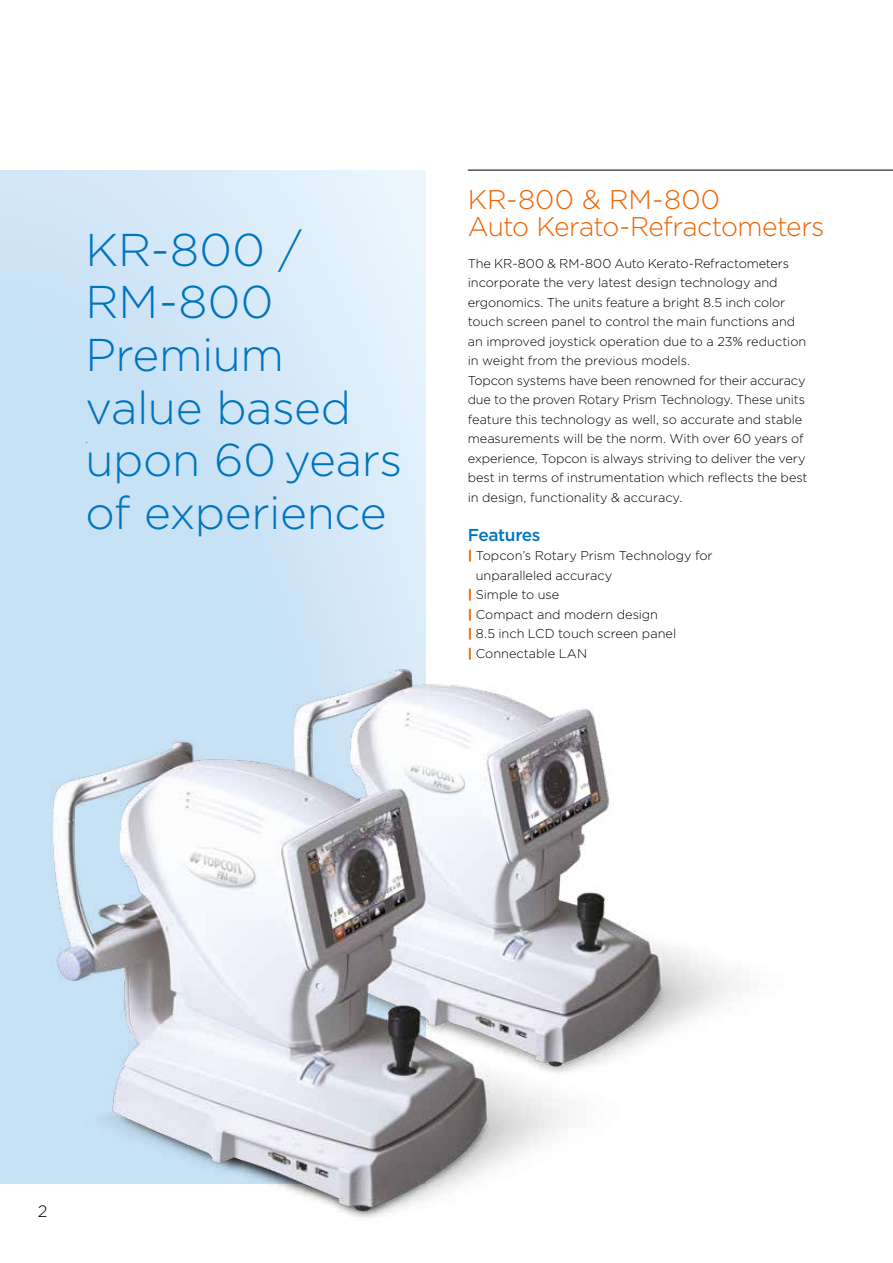
<style>
.page{position:relative;width:893px;height:1263px;background:#fff}
.page>*{position:absolute;margin:0;border:0;box-sizing:border-box;transform-origin:0 0}
.t1{font:300 45.9px/52.7px "Gotham";letter-spacing:-.01em;color:#0075be}
.t2{font:300 27px/27px "Gotham";letter-spacing:-.02em;color:#ec6502}
.t3{font:500 17.25px "Gotham";letter-spacing:-.02em;color:#0075be}
.t4{font:300 16.5px "Gotham";color:#000}
.t5{font:300 12.75px/19.5px "Gotham";letter-spacing:-.005em;color:#000}
.t6{font:300 12.75px "Gotham";color:#0075be}
.s1{font-weight:900;color:#ec6502}
</style>
<div class="page">
<div style="left:0;top:170px;width:425px;height:1013px;background:linear-gradient(to right,#c4dff4,#e0effb)"></div>
<hr style="left:468px;top:170px;width:425px;height:1px;background:#000">
<img style="left:0;top:637px;width:741px;height:581px">
<h1 class="t1" style="left:86px;top:222px;width:318px">KR-800 /<br>RM-800<br>Premium value based upon 60 years of experience</h1>
<p class="t6" style="left:85px;top:431px;width:4px">.</p>
<h2 class="t2" style="left:468px;top:185px;width:358px">KR-800 &amp; RM-800<br>Auto Kerato-Refractometers</h2>
<p class="t5" style="left:468px;top:253px;width:341px">The KR-800 &amp; RM-800 Auto Kerato-Refractometers incorporate the very latest design technology and ergonomics. The units feature a bright 8.5 inch color touch screen panel to control the main functions and an improved joystick operation due to a 23% reduction in weight from the previous models.<br>Topcon systems have been renowned for their accuracy due to the proven Rotary Prism Technology. These units feature this technology as well, so accurate and stable measurements will be the norm. With over 60 years of experience, Topcon is always striving to deliver the very best in terms of instrumentation which reflects the best in design, functionality &amp; accuracy.</p>
<h3 class="t3" style="left:468px;top:523px;width:74px">Features</h3>
<p class="t5" style="left:468px;top:546px;width:246px"><span class="s1">|</span> Topcon’s Rotary Prism Technology for</p>
<p class="t5" style="left:476px;top:565px;width:138px">unparalleled accuracy</p>
<p class="t5" style="left:468px;top:585px;width:93px"><span class="s1">|</span> Simple to use</p>
<p class="t5" style="left:468px;top:604px;width:192px"><span class="s1">|</span> Compact and modern design</p>
<p class="t5" style="left:468px;top:624px;width:210px"><span class="s1">|</span> 8.5 inch LCD touch screen panel</p>
<p class="t5" style="left:468px;top:643px;width:121px"><span class="s1">|</span> Connectable LAN</p>
<p class="t4" style="left:38px;top:1201px;width:11px">2</p>
</div>
